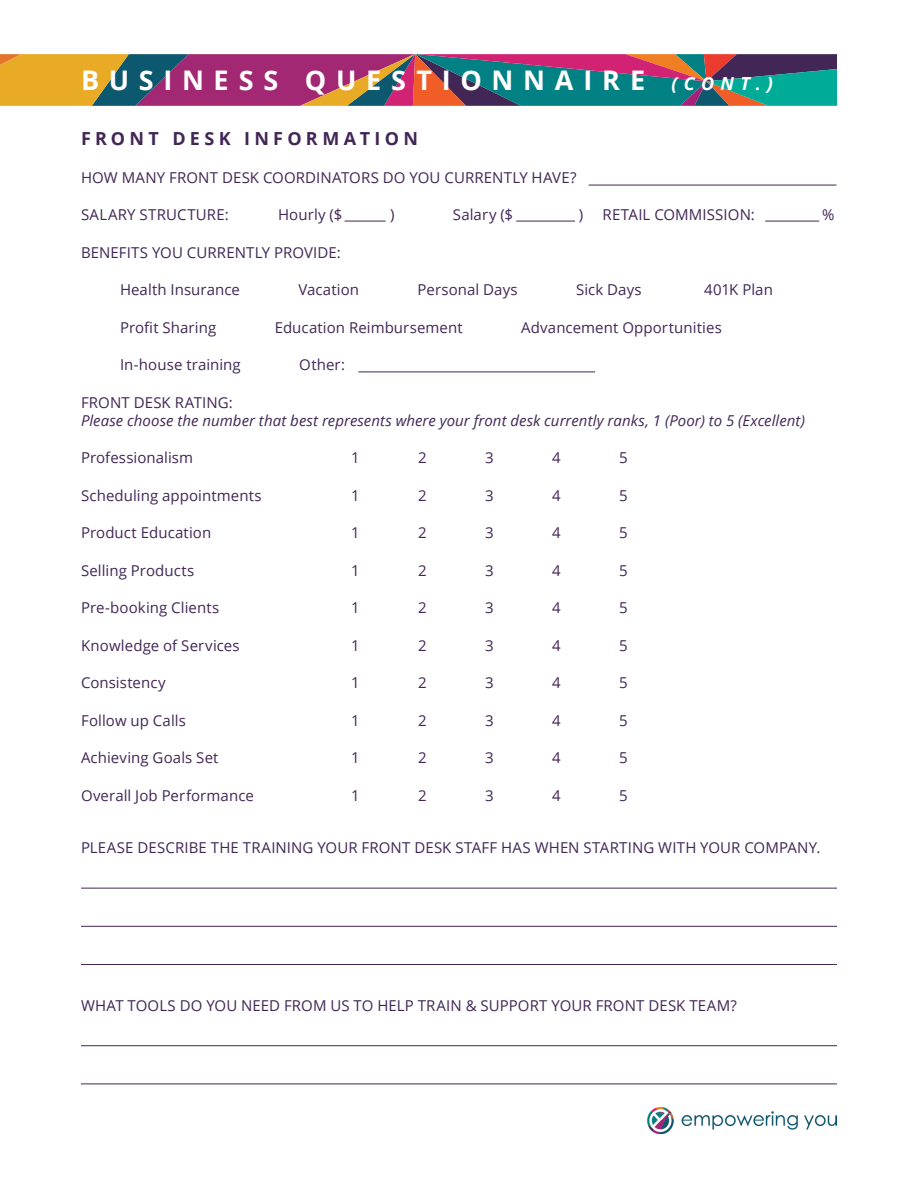
<style>
.page{position:relative;width:918px;height:1188px;background:#fff}
.page>*{position:absolute;margin:0;border:0;box-sizing:border-box;transform-origin:0 0}
.t1{font:700 27px "Open Sans";letter-spacing:.36em;color:#fff}
.t2{font:700 18px "Open Sans";letter-spacing:.24em;color:#422756}
.t3{font:15px "Open Sans";letter-spacing:.005em;color:#422756}
.t4{font:italic 15px "Open Sans";letter-spacing:.005em;color:#422756}
.s1{font-style:italic;font-size:18px}
</style>
<div class="page">
<svg style="left:0;top:54px;width:837px;height:52px;background:#766166"></svg>
<hr style="left:81px;top:888px;width:756px;height:1px;background:#422756">
<hr style="left:81px;top:926px;width:756px;height:1px;background:#422756">
<hr style="left:81px;top:1045px;width:756px;height:1px;background:#422756">
<hr style="left:81px;top:964px;width:756px;height:1px;background:#422756">
<hr style="left:81px;top:1084px;width:756px;height:1px;background:#422756">
<hr style="left:358px;top:372px;width:237px;height:1px;background:#422756">
<hr style="left:589px;top:185px;width:247px;height:1px;background:#422756">
<hr style="left:765px;top:221px;width:54px;height:1px;background:#422756">
<hr style="left:516px;top:221px;width:59px;height:1px;background:#422756">
<hr style="left:345px;top:221px;width:41px;height:1px;background:#422756">
<img style="left:647px;top:1107px;width:189px;height:27px">
<h1 class="t1" style="left:81px;top:61px;width:694px">BUSINESS QUESTIONNAIRE <span class="s1">(CONT.)</span></h1>
<p class="t2" style="left:81px;top:126px;width:339px">FRONT DESK INFORMATION</p>
<p class="t3" style="left:81px;top:167px;width:497px">HOW MANY FRONT DESK COORDINATORS DO YOU CURRENTLY HAVE?</p>
<p class="t3" style="left:81px;top:205px;width:149px">SALARY STRUCTURE:</p>
<p class="t3" style="left:278px;top:205px;width:66px">Hourly ($</p>
<p class="t3" style="left:390px;top:205px;width:6px">)</p>
<p class="t3" style="left:453px;top:205px;width:62px">Salary ($</p>
<p class="t3" style="left:579px;top:205px;width:6px">)</p>
<p class="t3" style="left:603px;top:205px;width:154px">RETAIL COMMISSION:</p>
<p class="t3" style="left:822px;top:205px;width:14px">%</p>
<p class="t3" style="left:81px;top:242px;width:261px">BENEFITS YOU CURRENTLY PROVIDE:</p>
<p class="t3" style="left:120px;top:280px;width:121px">Health Insurance</p>
<p class="t3" style="left:298px;top:280px;width:62px">Vacation</p>
<p class="t3" style="left:418px;top:280px;width:102px">Personal Days</p>
<p class="t3" style="left:576px;top:280px;width:67px">Sick Days</p>
<p class="t3" style="left:704px;top:280px;width:70px">401K Plan</p>
<p class="t3" style="left:120px;top:317px;width:98px">Profit Sharing</p>
<p class="t3" style="left:275px;top:317px;width:189px">Education Reimbursement</p>
<p class="t3" style="left:521px;top:317px;width:202px">Advancement Opportunities</p>
<p class="t3" style="left:120px;top:355px;width:122px">In-house training</p>
<p class="t3" style="left:299px;top:355px;width:47px">Other:</p>
<p class="t3" style="left:81px;top:392px;width:153px">FRONT DESK RATING:</p>
<p class="t4" style="left:81px;top:410px;width:725px">Please choose the number that best represents where your front desk currently ranks, 1 (Poor) to 5 (Excellent)</p>
<p class="t3" style="left:81px;top:448px;width:113px">Professionalism</p>
<p class="t3" style="left:351px;top:448px;width:10px">1</p>
<p class="t3" style="left:418px;top:448px;width:10px">2</p>
<p class="t3" style="left:485px;top:448px;width:10px">3</p>
<p class="t3" style="left:552px;top:448px;width:10px">4</p>
<p class="t3" style="left:619px;top:448px;width:10px">5</p>
<p class="t3" style="left:81px;top:485px;width:182px">Scheduling appointments</p>
<p class="t3" style="left:351px;top:485px;width:10px">1</p>
<p class="t3" style="left:418px;top:485px;width:10px">2</p>
<p class="t3" style="left:485px;top:485px;width:10px">3</p>
<p class="t3" style="left:552px;top:485px;width:10px">4</p>
<p class="t3" style="left:619px;top:485px;width:10px">5</p>
<p class="t3" style="left:81px;top:523px;width:132px">Product Education</p>
<p class="t3" style="left:351px;top:523px;width:10px">1</p>
<p class="t3" style="left:418px;top:523px;width:10px">2</p>
<p class="t3" style="left:485px;top:523px;width:10px">3</p>
<p class="t3" style="left:552px;top:523px;width:10px">4</p>
<p class="t3" style="left:619px;top:523px;width:10px">5</p>
<p class="t3" style="left:81px;top:560px;width:115px">Selling Products</p>
<p class="t3" style="left:351px;top:560px;width:10px">1</p>
<p class="t3" style="left:418px;top:560px;width:10px">2</p>
<p class="t3" style="left:485px;top:560px;width:10px">3</p>
<p class="t3" style="left:552px;top:560px;width:10px">4</p>
<p class="t3" style="left:619px;top:560px;width:10px">5</p>
<p class="t3" style="left:81px;top:598px;width:140px">Pre-booking Clients</p>
<p class="t3" style="left:351px;top:598px;width:10px">1</p>
<p class="t3" style="left:418px;top:598px;width:10px">2</p>
<p class="t3" style="left:485px;top:598px;width:10px">3</p>
<p class="t3" style="left:552px;top:598px;width:10px">4</p>
<p class="t3" style="left:619px;top:598px;width:10px">5</p>
<p class="t3" style="left:81px;top:635px;width:160px">Knowledge of Services</p>
<p class="t3" style="left:351px;top:635px;width:10px">1</p>
<p class="t3" style="left:418px;top:635px;width:10px">2</p>
<p class="t3" style="left:485px;top:635px;width:10px">3</p>
<p class="t3" style="left:552px;top:635px;width:10px">4</p>
<p class="t3" style="left:619px;top:635px;width:10px">5</p>
<p class="t3" style="left:81px;top:673px;width:86px">Consistency</p>
<p class="t3" style="left:351px;top:673px;width:10px">1</p>
<p class="t3" style="left:418px;top:673px;width:10px">2</p>
<p class="t3" style="left:485px;top:673px;width:10px">3</p>
<p class="t3" style="left:552px;top:673px;width:10px">4</p>
<p class="t3" style="left:619px;top:673px;width:10px">5</p>
<p class="t3" style="left:81px;top:710px;width:106px">Follow up Calls</p>
<p class="t3" style="left:351px;top:710px;width:10px">1</p>
<p class="t3" style="left:418px;top:710px;width:10px">2</p>
<p class="t3" style="left:485px;top:710px;width:10px">3</p>
<p class="t3" style="left:552px;top:710px;width:10px">4</p>
<p class="t3" style="left:619px;top:710px;width:10px">5</p>
<p class="t3" style="left:81px;top:748px;width:139px">Achieving Goals Set</p>
<p class="t3" style="left:351px;top:748px;width:10px">1</p>
<p class="t3" style="left:418px;top:748px;width:10px">2</p>
<p class="t3" style="left:485px;top:748px;width:10px">3</p>
<p class="t3" style="left:552px;top:748px;width:10px">4</p>
<p class="t3" style="left:619px;top:748px;width:10px">5</p>
<p class="t3" style="left:81px;top:785px;width:174px">Overall Job Performance</p>
<p class="t3" style="left:351px;top:785px;width:10px">1</p>
<p class="t3" style="left:418px;top:785px;width:10px">2</p>
<p class="t3" style="left:485px;top:785px;width:10px">3</p>
<p class="t3" style="left:552px;top:785px;width:10px">4</p>
<p class="t3" style="left:619px;top:785px;width:10px">5</p>
<p class="t3" style="left:81px;top:838px;width:741px">PLEASE DESCRIBE THE TRAINING YOUR FRONT DESK STAFF HAS WHEN STARTING WITH YOUR COMPANY.</p>
<p class="t3" style="left:81px;top:995px;width:657px">WHAT TOOLS DO YOU NEED FROM US TO HELP TRAIN &amp; SUPPORT YOUR FRONT DESK TEAM?</p>
</div>
